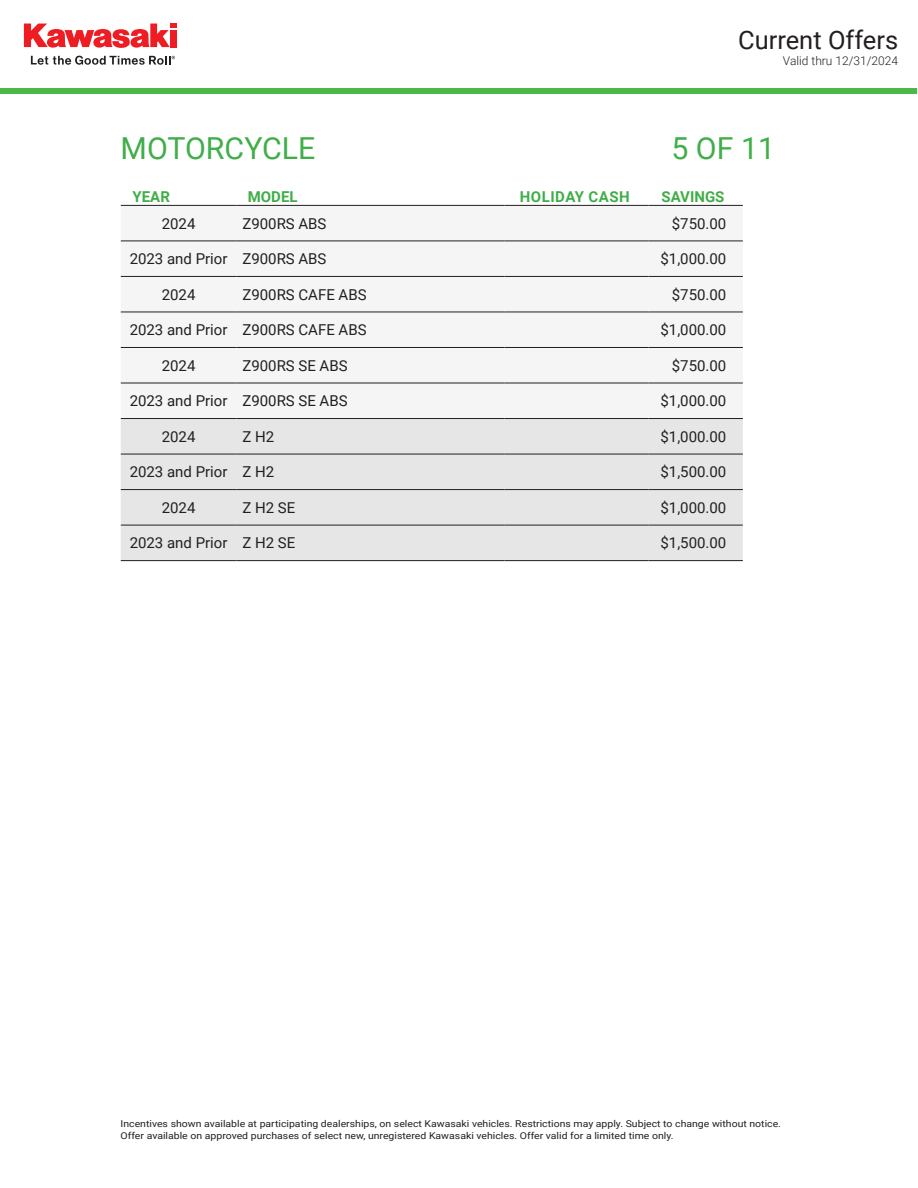
<style>
.page{position:relative;width:918px;height:1188px;background:#fff}
.page>*{position:absolute;margin:0;border:0;box-sizing:border-box;transform-origin:0 0}
.t1{font:30.3px "Roboto";color:#40ae49}
.t2{font:25.5px "Roboto";color:#231f20}
.t3{font:15px "Roboto";color:#231f20}
.t4{font:700 15px "Roboto";color:#40ae49}
.t5{font:700 15px "Roboto";letter-spacing:.035em;color:#40ae49}
.t6{font:300 12px "Roboto";color:#231f20}
.t7{font:9.45px/12.6px "Roboto";color:#231f20;scale:1.11 1}
</style>
<div class="page">
<div style="left:0;top:88px;width:917px;height:6px;background:#4cb848"></div>
<svg style="left:24px;top:24px;width:153px;height:24px"></svg>
<svg style="left:31px;top:56px;width:144px;height:9px"></svg>
<div style="left:121px;top:240px;width:622px;height:143px;background:#f5f5f5"></div>
<div style="left:121px;top:419px;width:622px;height:141px;background:#e6e6e6"></div>
<hr style="left:121px;top:525px;width:115px;height:1px;background:#231f20">
<hr style="left:236px;top:525px;width:269px;height:1px;background:#231f20">
<hr style="left:505px;top:525px;width:144px;height:1px;background:#231f20">
<hr style="left:649px;top:525px;width:94px;height:1px;background:#231f20">
<hr style="left:121px;top:560px;width:115px;height:1px;background:#231f20">
<hr style="left:236px;top:560px;width:269px;height:1px;background:#231f20">
<hr style="left:505px;top:560px;width:144px;height:1px;background:#231f20">
<hr style="left:649px;top:560px;width:94px;height:1px;background:#231f20">
<hr style="left:121px;top:241px;width:115px;height:1px;background:#231f20">
<hr style="left:236px;top:241px;width:269px;height:1px;background:#231f20">
<hr style="left:505px;top:241px;width:144px;height:1px;background:#231f20">
<hr style="left:649px;top:241px;width:94px;height:1px;background:#231f20">
<hr style="left:121px;top:276px;width:115px;height:1px;background:#231f20">
<hr style="left:236px;top:276px;width:269px;height:1px;background:#231f20">
<hr style="left:505px;top:276px;width:144px;height:1px;background:#231f20">
<hr style="left:649px;top:276px;width:94px;height:1px;background:#231f20">
<hr style="left:121px;top:312px;width:115px;height:1px;background:#231f20">
<hr style="left:236px;top:312px;width:269px;height:1px;background:#231f20">
<hr style="left:505px;top:312px;width:144px;height:1px;background:#231f20">
<hr style="left:649px;top:312px;width:94px;height:1px;background:#231f20">
<hr style="left:121px;top:347px;width:115px;height:1px;background:#231f20">
<hr style="left:236px;top:347px;width:269px;height:1px;background:#231f20">
<hr style="left:505px;top:347px;width:144px;height:1px;background:#231f20">
<hr style="left:649px;top:347px;width:94px;height:1px;background:#231f20">
<hr style="left:121px;top:383px;width:115px;height:1px;background:#231f20">
<hr style="left:236px;top:383px;width:269px;height:1px;background:#231f20">
<hr style="left:505px;top:383px;width:144px;height:1px;background:#231f20">
<hr style="left:649px;top:383px;width:94px;height:1px;background:#231f20">
<hr style="left:121px;top:418px;width:115px;height:1px;background:#231f20">
<hr style="left:236px;top:418px;width:269px;height:1px;background:#231f20">
<hr style="left:505px;top:418px;width:144px;height:1px;background:#231f20">
<hr style="left:649px;top:418px;width:94px;height:1px;background:#231f20">
<hr style="left:121px;top:454px;width:115px;height:1px;background:#231f20">
<hr style="left:236px;top:454px;width:269px;height:1px;background:#231f20">
<hr style="left:505px;top:454px;width:144px;height:1px;background:#231f20">
<hr style="left:649px;top:454px;width:94px;height:1px;background:#231f20">
<hr style="left:121px;top:489px;width:115px;height:1px;background:#231f20">
<hr style="left:236px;top:489px;width:269px;height:1px;background:#231f20">
<hr style="left:505px;top:489px;width:144px;height:1px;background:#231f20">
<hr style="left:649px;top:489px;width:94px;height:1px;background:#231f20">
<hr style="left:121px;top:205px;width:115px;height:1px;background:#231f20">
<hr style="left:236px;top:205px;width:269px;height:1px;background:#231f20">
<hr style="left:505px;top:205px;width:144px;height:1px;background:#231f20">
<hr style="left:649px;top:205px;width:94px;height:1px;background:#231f20">
<h2 class="t2" style="left:738px;top:22px;width:162px">Current Offers</h2>
<p class="t6" style="left:783px;top:52px;width:117px">Valid thru 12/31/2024</p>
<h1 class="t1" style="left:121px;top:127px;width:196px">MOTORCYCLE</h1>
<h1 class="t1" style="left:671px;top:127px;width:105px">5 OF 11</h1>
<p class="t4" style="left:133px;top:186px;width:39px">YEAR</p>
<p class="t4" style="left:248px;top:186px;width:51px">MODEL</p>
<p class="t5" style="left:520px;top:186px;width:112px">HOLIDAY CASH</p>
<p class="t4" style="left:661px;top:186px;width:64px">SAVINGS</p>
<p class="t3" style="left:162px;top:213px;width:35px">2024</p>
<p class="t3" style="left:242px;top:213px;width:86px">Z900RS ABS</p>
<p class="t3" style="left:672px;top:213px;width:56px">$750.00</p>
<p class="t3" style="left:130px;top:248px;width:99px">2023 and Prior</p>
<p class="t3" style="left:242px;top:248px;width:86px">Z900RS ABS</p>
<p class="t3" style="left:661px;top:248px;width:67px">$1,000.00</p>
<p class="t3" style="left:162px;top:284px;width:35px">2024</p>
<p class="t3" style="left:242px;top:284px;width:126px">Z900RS CAFE ABS</p>
<p class="t3" style="left:672px;top:284px;width:56px">$750.00</p>
<p class="t3" style="left:130px;top:320px;width:99px">2023 and Prior</p>
<p class="t3" style="left:242px;top:320px;width:126px">Z900RS CAFE ABS</p>
<p class="t3" style="left:661px;top:320px;width:67px">$1,000.00</p>
<p class="t3" style="left:162px;top:355px;width:35px">2024</p>
<p class="t3" style="left:242px;top:355px;width:107px">Z900RS SE ABS</p>
<p class="t3" style="left:672px;top:355px;width:56px">$750.00</p>
<p class="t3" style="left:130px;top:391px;width:99px">2023 and Prior</p>
<p class="t3" style="left:242px;top:391px;width:107px">Z900RS SE ABS</p>
<p class="t3" style="left:661px;top:391px;width:67px">$1,000.00</p>
<p class="t3" style="left:162px;top:426px;width:35px">2024</p>
<p class="t3" style="left:242px;top:426px;width:33px">Z H2</p>
<p class="t3" style="left:661px;top:426px;width:67px">$1,000.00</p>
<p class="t3" style="left:130px;top:462px;width:99px">2023 and Prior</p>
<p class="t3" style="left:242px;top:462px;width:33px">Z H2</p>
<p class="t3" style="left:661px;top:462px;width:67px">$1,500.00</p>
<p class="t3" style="left:162px;top:497px;width:35px">2024</p>
<p class="t3" style="left:242px;top:497px;width:54px">Z H2 SE</p>
<p class="t3" style="left:661px;top:497px;width:67px">$1,000.00</p>
<p class="t3" style="left:130px;top:533px;width:99px">2023 and Prior</p>
<p class="t3" style="left:242px;top:533px;width:54px">Z H2 SE</p>
<p class="t3" style="left:661px;top:533px;width:67px">$1,500.00</p>
<p class="t7" style="left:121px;top:1117px;width:597px">Incentives shown available at participating dealerships, on select Kawasaki vehicles. Restrictions may apply. Subject to change without notice.<br>Offer available on approved purchases of select new, unregistered Kawasaki vehicles. Offer valid for a limited time only.</p>
</div>
